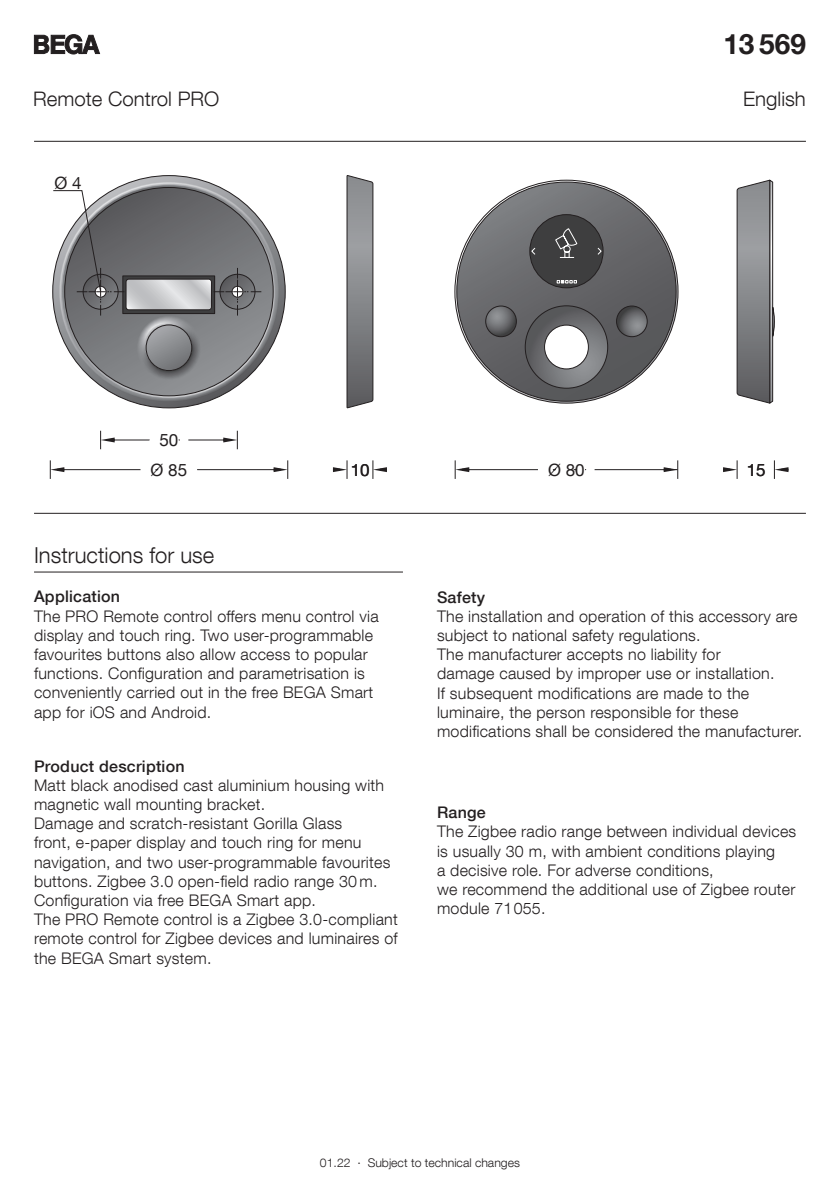
<style>
.page{position:relative;width:840px;height:1191px;background:#fff}
.page>*{position:absolute;margin:0;border:0;box-sizing:border-box;transform-origin:0 0}
.Artikelnummer{font:700 28px "Helvetica Neue LT Com";color:#231f20}
.GA_Kopf{font:300 22px "Helvetica Neue LT Com";color:#231f20}
.Titel__Leuchtenbezei{font:300 20px "Helvetica Neue LT Com";color:#231f20}
.t1{font:17px/29.6px "Helvetica Neue LT Com";color:#231f20;text-align:center}
.Fließ_8pt_Light{font:300 16px/19.2px "Helvetica Neue LT Com";letter-spacing:.015em;color:#231f20}
.Fließ_8pt_Light-2{font:500 16px "Helvetica Neue LT Com";letter-spacing:.015em;color:#231f20}
.Kolumnentitel{font:300 12px "Helvetica Neue LT Com";color:#231f20}
.s1{color:#fff}
</style>
<div class="page">
<hr style="left:34px;top:571px;width:369px;height:1px;background:#231f20">
<hr style="left:34px;top:141px;width:771px;height:1px;background:#231f20">
<hr style="left:34px;top:513px;width:771px;height:1px;background:#231f20">
<hr style="left:468px;top:469px;width:209px;height:1px;background:#231f20">
<svg style="left:454px;top:180px;width:223px;height:223px"></svg>
<svg style="left:456px;top:182px;width:219px;height:219px;background:#656668"></svg>
<svg style="left:525px;top:306px;width:82px;height:82px;background:#6c6d70"></svg>
<div style="left:529px;top:215px;width:73px;height:73px;background:#3e3e3f;border-radius:50%"></div>
<div style="left:544px;top:325px;width:44px;height:44px;background:#fff;border-radius:50%"></div>
<div style="left:544px;top:325px;width:44px;height:44px;border:1px solid #231f20;border-radius:50%"></div>
<svg style="left:616px;top:306px;width:31px;height:31px"></svg>
<div style="left:615px;top:305px;width:32px;height:32px;border:1px solid #231f20;border-radius:50%"></div>
<svg style="left:485px;top:306px;width:31px;height:31px"></svg>
<div style="left:485px;top:305px;width:31px;height:32px;border:1px solid #231f20;border-radius:50%"></div>
<svg style="left:530px;top:227px;width:72px;height:31px"></svg>
<svg style="left:556px;top:280px;width:20px;height:3px"></svg>
<svg style="left:736px;top:179px;width:38px;height:225px;background:#858689"></svg>
<svg style="left:454px;top:460px;width:15px;height:19px"></svg>
<svg style="left:663px;top:460px;width:15px;height:19px"></svg>
<svg style="left:723px;top:460px;width:14px;height:19px"></svg>
<svg style="left:773px;top:460px;width:15px;height:19px"></svg>
<svg style="left:53px;top:176px;width:232px;height:232px;background:#818285"></svg>
<svg style="left:65px;top:187px;width:208px;height:209px;background:#808184"></svg>
<svg style="left:346px;top:175px;width:27px;height:233px;background:#828386"></svg>
<hr style="left:107px;top:439px;width:123px;height:1px;background:#231f20">
<svg style="left:100px;top:431px;width:15px;height:18px"></svg>
<svg style="left:223px;top:431px;width:15px;height:18px"></svg>
<hr style="left:57px;top:469px;width:224px;height:1px;background:#231f20">
<svg style="left:273px;top:460px;width:15px;height:19px"></svg>
<svg style="left:50px;top:460px;width:14px;height:19px"></svg>
<svg style="left:333px;top:460px;width:14px;height:19px"></svg>
<svg style="left:372px;top:460px;width:15px;height:19px"></svg>
<svg style="left:53px;top:190px;width:208px;height:181px;background:#838486"></svg>
<svg style="left:34px;top:34px;width:66px;height:20px"></svg>
<p class="Artikelnummer" style="left:723px;top:26px;width:84px">13 569</p>
<p class="Titel__Leuchtenbezei" style="left:33px;top:86px;width:187px">Remote Control PRO</p>
<p class="Titel__Leuchtenbezei" style="left:742px;top:86px;width:64px">English</p>
<p class="t1" style="left:55px;top:168px;width:29px">Ø 4</p>
<p class="t1" style="left:150px;top:425px;width:38px">50<br>Ø <span class="s1">8</span>5</p>
<p class="t1" style="left:350px;top:454px;width:20px">10</p>
<p class="GA_Kopf" style="left:34px;top:542px;width:182px">Instructions for use</p>
<p class="Fließ_8pt_Light-2" style="left:34px;top:587px;width:87px">Application</p>
<p class="Fließ_8pt_Light" style="left:34px;top:606px;width:346px">The PRO Remote control offers menu control via display and touch ring. Two user-programmable favourites buttons also allow access to popular functions. Configuration and parametrisation is conveniently carried out in the free BEGA Smart app for iOS and Android.</p>
<p class="Fließ_8pt_Light-2" style="left:34px;top:756px;width:152px">Product description</p>
<p class="Fließ_8pt_Light" style="left:34px;top:775px;width:365px">Matt black anodised cast aluminium housing with magnetic wall mounting bracket.<br>Damage and scratch-resistant Gorilla Glass<br>front, e-paper display and touch ring for menu navigation, and two user-programmable favourites buttons. Zigbee 3.0 open-field radio range 30 m.<br>Configuration via free BEGA Smart app.<br>The PRO Remote control is a Zigbee 3.0-compliant remote control for Zigbee devices and luminaires of the BEGA Smart system.</p>
<p class="t1" style="left:547px;top:454px;width:38px">Ø 80</p>
<p class="t1" style="left:746px;top:454px;width:20px">15</p>
<p class="Fließ_8pt_Light-2" style="left:437px;top:587px;width:50px">Safety</p>
<p class="Fließ_8pt_Light" style="left:437px;top:606px;width:366px">The installation and operation of this accessory are subject to national safety regulations.<br>The manufacturer accepts no liability for<br>damage caused by improper use or installation.<br>If subsequent modifications are made to the luminaire, the person responsible for these modifications shall be considered the manufacturer.</p>
<p class="Fließ_8pt_Light-2" style="left:437px;top:802px;width:50px">Range</p>
<p class="Fließ_8pt_Light" style="left:437px;top:821px;width:360px">The Zigbee radio range between individual devices is usually 30 m, with ambient conditions playing<br>a decisive role. For adverse conditions,<br>we recommend the additional use of Zigbee router module 71055.</p>
<p class="Kolumnentitel" style="left:320px;top:1155px;width:201px">01.22 · Subject to technical changes</p>
</div>
